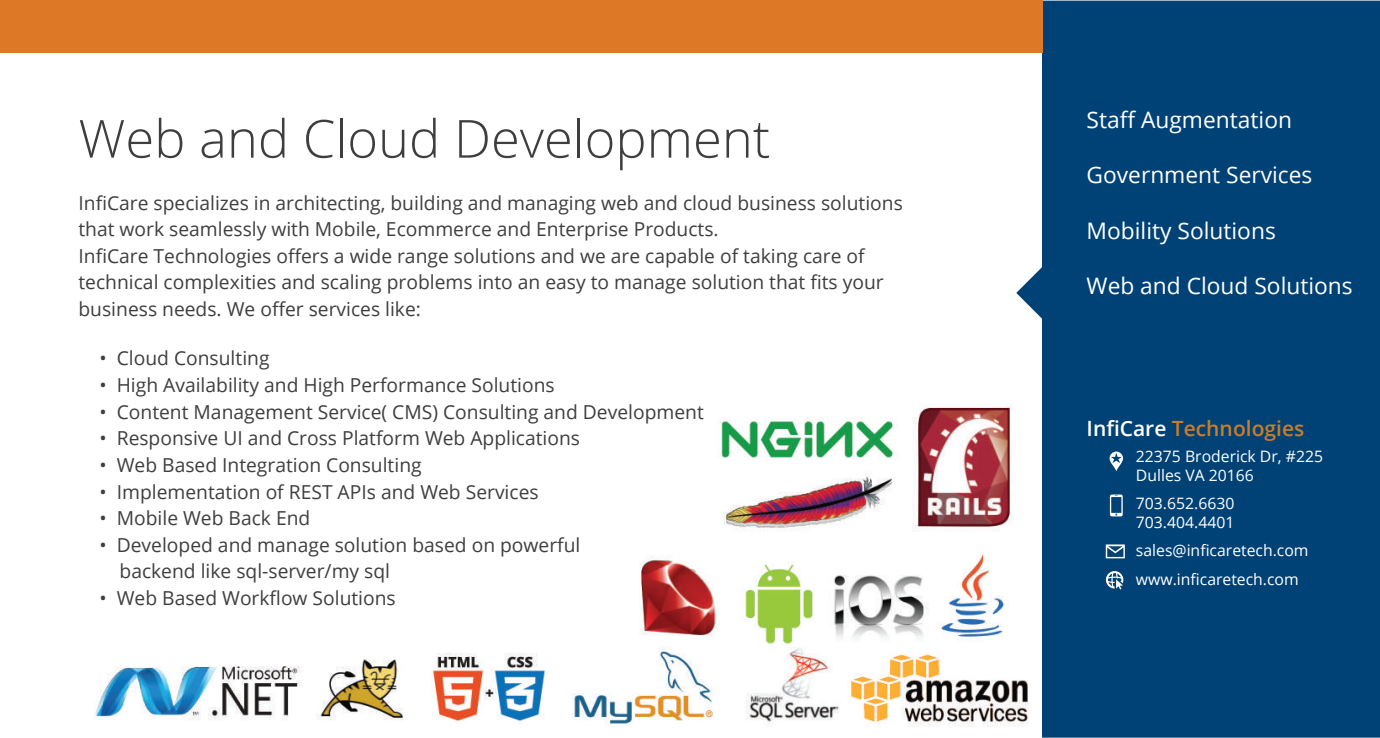
<style>
.page{position:relative;width:1380px;height:738px;background:#fff}
.page>*{position:absolute;margin:0;border:0;box-sizing:border-box;transform-origin:0 0}
.t1{font:300 52.5px "Open Sans";color:#3e3e3f}
.t2{font:22.75px "Open Sans";color:#fff}
.t3{font:600 21px "Open Sans";color:#cb7c28}
.t4{font:19.25px/26.6px "Open Sans";color:#3e3e3f}
.t5{font:15.75px/18.9px "Open Sans";color:#fff}
.s1{color:#fff}
</style>
<div class="page">
<div style="left:1042px;top:1px;width:338px;height:736px;background:#004275"></div>
<div style="left:0;top:1px;width:1042px;height:52px;background:#dd7827"></div>
<svg style="left:1016px;top:267px;width:26px;height:52px"></svg>
<svg style="left:1110px;top:494px;width:12px;height:22px"></svg>
<svg style="left:1109px;top:451px;width:14px;height:20px"></svg>
<svg style="left:1106px;top:544px;width:19px;height:14px"></svg>
<svg style="left:1106px;top:571px;width:17px;height:18px"></svg>
<img style="left:721px;top:406px;width:292px;height:126px">
<img style="left:640px;top:554px;width:365px;height:90px">
<img style="left:95px;top:646px;width:934px;height:81px">
<h1 class="t1" style="left:78px;top:103px;width:693px">Web and Cloud Development</h1>
<p class="t4" style="left:78px;top:189px;width:826px">InfiCare specializes in architecting, building and managing web and cloud business solutions that work seamlessly with Mobile, Ecommerce and Enterprise Products.<br>InfiCare Technologies offers a wide range solutions and we are capable of taking care of technical complexities and scaling problems into an easy to manage solution that fits your business needs. We offer services like:</p>
<p class="t4" style="left:99px;top:344px;width:172px">• Cloud Consulting</p>
<p class="t4" style="left:99px;top:371px;width:457px">• High Availability and High Performance Solutions</p>
<p class="t4" style="left:99px;top:398px;width:606px">• Content Management Service( CMS) Consulting and Development</p>
<p class="t4" style="left:99px;top:424px;width:482px">• Responsive UI and Cross Platform Web Applications</p>
<p class="t4" style="left:99px;top:451px;width:324px">• Web Based Integration Consulting</p>
<p class="t4" style="left:99px;top:477px;width:441px">• Implementation of REST APIs and Web Services</p>
<p class="t4" style="left:99px;top:504px;width:212px">• Mobile Web Back End</p>
<p class="t4" style="left:120px;top:531px;width:462px;text-indent:-20px">• Developed and manage solution based on powerful backend like sql-server/my sql</p>
<p class="t4" style="left:99px;top:584px;width:298px">• Web Based Workflow Solutions</p>
<p class="t2" style="left:1086px;top:104px;width:207px">Staff Augmentation</p>
<p class="t2" style="left:1086px;top:159px;width:227px">Government Services</p>
<p class="t2" style="left:1086px;top:215px;width:191px">Mobility Solutions</p>
<p class="t2" style="left:1086px;top:270px;width:268px">Web and Cloud Solutions</p>
<p class="t3" style="left:1086px;top:414px;width:219px"><span class="s1">InfiCare</span> Technologies</p>
<p class="t5" style="left:1136px;top:447px;width:189px">22375 Broderick Dr, #225<br>Dulles VA 20166</p>
<p class="t5" style="left:1136px;top:493px;width:100px">703.652.6630<br>703.404.4401</p>
<p class="t5" style="left:1136px;top:540px;width:174px">sales@inficaretech.com</p>
<p class="t5" style="left:1136px;top:570px;width:164px">www.inficaretech.com</p>
</div>
